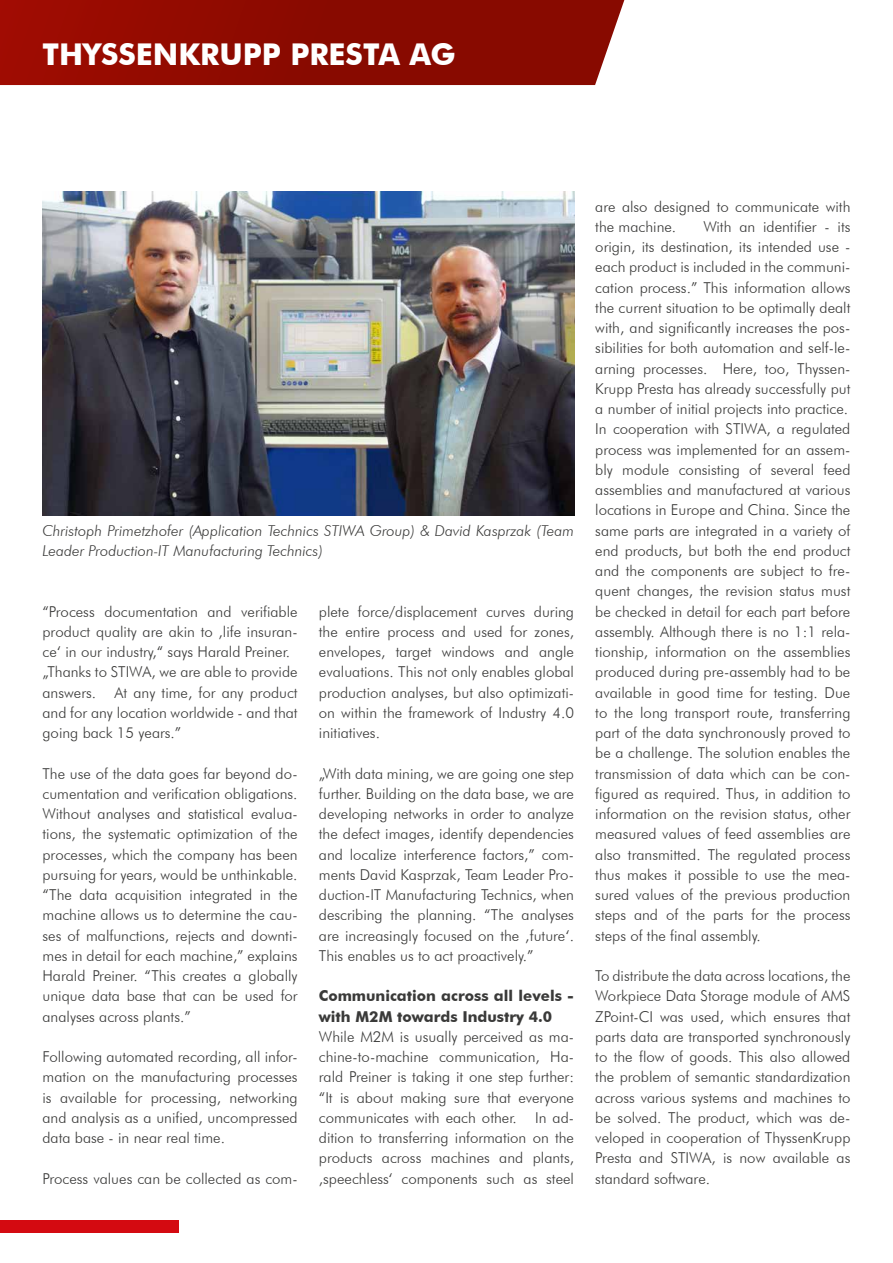
<style>
.page{position:relative;width:893px;height:1263px;background:#fff}
.page>*{position:absolute;margin:0;border:0;box-sizing:border-box;transform-origin:0 0}
.t1{font:700 30px "Futura BT";color:#fff}
.t2{font:300 15px/20.2px "Futura BT";color:#3a3a39;text-align:justify}
.t3{font:italic 300 15px/20.2px "Futura BT";color:#3a3a39}
.t4{font:700 15px/20.2px "Futura BT";color:#3a3a39}
</style>
<div class="page">
<div style="left:0;top:1220px;width:179px;height:13px;background:#d40a11"></div>
<img style="left:43px;top:191px;width:531px;height:324px">
<svg style="left:0;top:0;width:624px;height:85px;background:#900d03"></svg>
<h1 class="t1" style="left:43px;top:36px;width:415px">THYSSENKRUPP PRESTA AG</h1>
<p class="t3" style="left:43px;top:520px;width:533px">Christoph Primetzhofer (Application Technics STIWA Group) &amp; David Kasprzak (Team<br>Leader Production-IT Manufacturing Technics)</p>
<p class="t2" style="left:43px;top:601px;width:257px;text-align:left">“Process documentation and verifiable product quality are akin to ‚life insuran&shy;ce‘ in our industry,“ says Harald Preiner. „Thanks to STIWA, we are able to provide answers. At any time, for any product and for any location worldwide - and that going back 15 years.”</p>
<p class="t2" style="left:43px;top:763px;width:257px">The use of the data goes far beyond do&shy;cumentation and verification obligations.<br>Without analyses and statistical evalua&shy;tions, the systematic optimization of the processes, which the company has been pursuing for years, would be unthinkable. “The data acquisition integrated in the machine allows us to determine the cau&shy;ses of malfunctions, rejects and downti&shy;mes in detail for each machine,” explains Harald Preiner. “This creates a globally unique data base that can be used for analyses across plants.”</p>
<p class="t2" style="left:43px;top:1047px;width:257px">Following automated recording, all infor&shy;mation on the manufacturing processes is available for processing, networking and analysis as a unified, uncompressed data base - in near real time.</p>
<p class="t2" style="left:43px;top:1168px;width:257px">Process values can be collected as com-</p>
<p class="t2" style="left:319px;top:601px;width:257px">plete force/displacement curves during the entire process and used for zones, envelopes, target windows and angle evaluations. This not only enables global production analyses, but also optimizati&shy;on within the framework of Industry 4.0 initiatives.</p>
<p class="t2" style="left:319px;top:763px;width:257px">„With data mining, we are going one step further. Building on the data base, we are developing networks in order to analyze the defect images, identify dependencies and localize interference factors,” com&shy;ments David Kasprzak, Team Leader Pro&shy;duction-IT Manufacturing Technics, when describing the planning. “The analyses are increasingly focused on the ‚future‘.<br>This enables us to act proactively.”</p>
<p class="t4" style="left:319px;top:986px;width:257px">Communication across all levels - with M2M towards Industry 4.0</p>
<p class="t2" style="left:319px;top:1026px;width:257px">While M2M is usually perceived as ma&shy;chine-to-machine communication, Ha&shy;rald Preiner is taking it one step further: “It is about making sure that everyone communicates with each other. In ad&shy;dition to transferring information on the products across machines and plants, ‚speechless‘ components such as steel</p>
<p class="t2" style="left:595px;top:196px;width:257px">are also designed to communicate with the machine.</p>
<p class="t2" style="left:595px;top:216px;width:257px;text-align:left;text-indent:108px">With an identifier - its origin, its destination, its intended use - each product is included in the communi&shy;cation process.” This information allows the current situation to be optimally dealt with, and significantly increases the pos&shy;sibilities for both automation and self-le&shy;arning processes. Here, too, Thyssen-Krupp Presta has already successfully put a number of initial projects into practice.<br>In cooperation with STIWA, a regulated process was implemented for an assem&shy;bly module consisting of several feed assemblies and manufactured at various locations in Europe and China. Since the same parts are integrated in a variety of end products, but both the end product and the components are subject to fre&shy;quent changes, the revision status must be checked in detail for each part before assembly. Although there is no 1:1 rela&shy;tionship, information on the assemblies produced during pre-assembly had to be available in good time for testing. Due to the long transport route, transferring part of the data synchronously proved to be a challenge. The solution enables the transmission of data which can be con&shy;figured as required. Thus, in addition to information on the revision status, other measured values of feed assemblies are also transmitted. The regulated process thus makes it possible to use the mea&shy;sured values of the previous production steps and of the parts for the process steps of the final assembly.</p>
<p class="t2" style="left:595px;top:966px;width:257px">To distribute the data across locations, the Workpiece Data Storage module of AMS ZPoint-CI was used, which ensures that parts data are transported synchronously to the flow of goods. This also allowed the problem of semantic standardization across various systems and machines to be solved. The product, which was de&shy;veloped in cooperation of ThyssenKrupp Presta and STIWA, is now available as standard software.</p>
</div>
